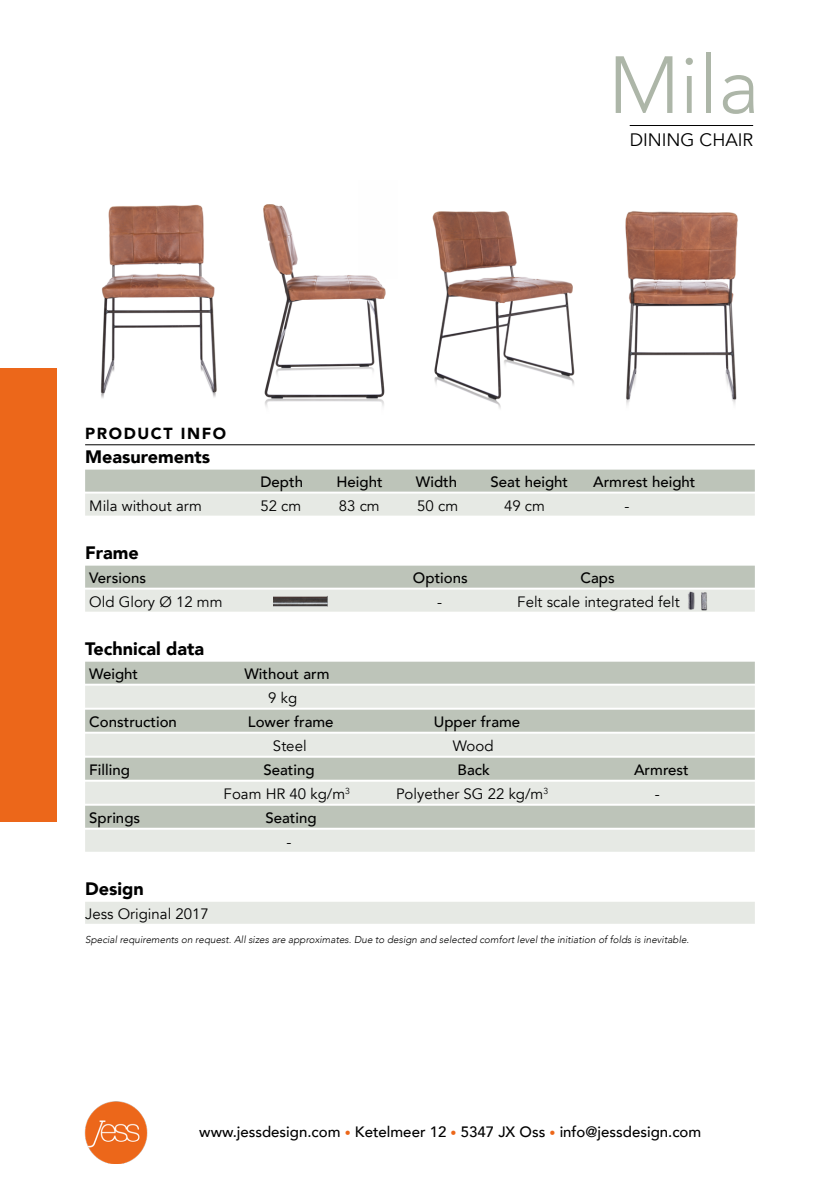
<style>
.page{position:relative;width:840px;height:1191px;background:#fff}
.page>*{position:absolute;margin:0;border:0;box-sizing:border-box;transform-origin:0 0}
.t1{font:300 80px "Avenir";color:#adb6a8}
.t2{font:900 18px "Avenir";color:#000}
.t3{font:18px "Avenir";color:#000}
.t4{font:900 16px "Avenir";letter-spacing:.1em;color:#000}
.t5{font:500 15px "Avenir";color:#000}
.t6{font:15px "Avenir";color:#000}
.t7{font:italic 300 10px "Avenir";color:#000}
.s1{font-size:12px;color:#ec671a}
</style>
<div class="page">
<div style="left:0;top:369px;width:57px;height:453px;background:#ec671a"></div>
<img style="left:84px;top:1101px;width:64px;height:62px">
<hr style="left:85px;top:444px;width:669px;height:1px;background:#000">
<div style="left:85px;top:469px;width:669px;height:22px;background:#bdc4b9"></div>
<div style="left:85px;top:493px;width:669px;height:22px;background:#e6e9e4"></div>
<div style="left:85px;top:565px;width:669px;height:22px;background:#bdc4b9"></div>
<div style="left:85px;top:589px;width:669px;height:22px;background:#e6e9e4"></div>
<div style="left:85px;top:661px;width:669px;height:22px;background:#bdc4b9"></div>
<div style="left:85px;top:685px;width:669px;height:22px;background:#e6e9e4"></div>
<div style="left:85px;top:709px;width:669px;height:22px;background:#bdc4b9"></div>
<div style="left:85px;top:733px;width:669px;height:22px;background:#e6e9e4"></div>
<div style="left:85px;top:757px;width:669px;height:22px;background:#bdc4b9"></div>
<div style="left:85px;top:781px;width:669px;height:22px;background:#e6e9e4"></div>
<div style="left:85px;top:805px;width:669px;height:22px;background:#bdc4b9"></div>
<div style="left:85px;top:829px;width:669px;height:22px;background:#e6e9e4"></div>
<div style="left:85px;top:901px;width:669px;height:22px;background:#e6e9e4"></div>
<img style="left:273px;top:596px;width:54px;height:11px">
<hr style="left:629px;top:125px;width:123px;height:1px;background:#000">
<img style="left:100px;top:204px;width:117px;height:194px">
<img style="left:263px;top:204px;width:123px;height:203px">
<img style="left:432px;top:211px;width:143px;height:198px">
<img style="left:625px;top:211px;width:113px;height:194px">
<img style="left:687px;top:591px;width:22px;height:21px">
<h1 class="t1" style="left:608px;top:38px;width:153px">Mila</h1>
<p class="t3" style="left:629px;top:129px;width:125px">DINING CHAIR</p>
<p class="t4" style="left:85px;top:419px;width:142px">PRODUCT INFO</p>
<p class="t2" style="left:85px;top:441px;width:126px">Measurements</p>
<p class="t5" style="left:260px;top:468px;width:44px">Depth</p>
<p class="t5" style="left:336px;top:468px;width:48px">Height</p>
<p class="t5" style="left:416px;top:468px;width:43px">Width</p>
<p class="t5" style="left:490px;top:468px;width:79px">Seat height</p>
<p class="t5" style="left:593px;top:468px;width:104px">Armrest height</p>
<p class="t6" style="left:89px;top:496px;width:114px">Mila without arm</p>
<p class="t6" style="left:260px;top:496px;width:42px">52 cm</p>
<p class="t6" style="left:338px;top:496px;width:42px">83 cm</p>
<p class="t6" style="left:417px;top:496px;width:42px">50 cm</p>
<p class="t6" style="left:504px;top:496px;width:42px">49 cm</p>
<p class="t6" style="left:624px;top:496px;width:6px">-</p>
<p class="t2" style="left:85px;top:537px;width:55px">Frame</p>
<p class="t5" style="left:89px;top:564px;width:58px">Versions</p>
<p class="t5" style="left:413px;top:564px;width:56px">Options</p>
<p class="t5" style="left:580px;top:564px;width:36px">Caps</p>
<p class="t6" style="left:89px;top:592px;width:135px">Old Glory Ø 12 mm</p>
<p class="t6" style="left:437px;top:592px;width:6px">-</p>
<p class="t6" style="left:517px;top:592px;width:164px">Felt scale integrated felt</p>
<p class="t2" style="left:85px;top:633px;width:121px">Technical data</p>
<p class="t5" style="left:89px;top:660px;width:50px">Weight</p>
<p class="t5" style="left:244px;top:660px;width:87px">Without arm</p>
<p class="t6" style="left:268px;top:688px;width:30px">9 kg</p>
<p class="t5" style="left:89px;top:708px;width:89px">Construction</p>
<p class="t5" style="left:248px;top:708px;width:87px">Lower frame</p>
<p class="t5" style="left:433px;top:708px;width:88px">Upper frame</p>
<p class="t6" style="left:273px;top:736px;width:35px">Steel</p>
<p class="t6" style="left:452px;top:736px;width:42px">Wood</p>
<p class="t5" style="left:89px;top:756px;width:42px">Filling</p>
<p class="t5" style="left:263px;top:756px;width:53px">Seating</p>
<p class="t5" style="left:457px;top:756px;width:34px">Back</p>
<p class="t5" style="left:633px;top:756px;width:56px">Armrest</p>
<p class="t6" style="left:223px;top:784px;width:128px">Foam HR 40 kg/m<sup>3</sup></p>
<p class="t6" style="left:396px;top:784px;width:154px">Polyether SG 22 kg/m<sup>3</sup></p>
<p class="t6" style="left:654px;top:784px;width:6px">-</p>
<p class="t5" style="left:89px;top:804px;width:52px">Springs</p>
<p class="t5" style="left:265px;top:804px;width:53px">Seating</p>
<p class="t6" style="left:286px;top:832px;width:6px">-</p>
<p class="t2" style="left:85px;top:873px;width:60px">Design</p>
<p class="t6" style="left:85px;top:904px;width:125px">Jess Original 2017</p>
<p class="t7" style="left:85px;top:933px;width:605px">Special requirements on request. All sizes are approximates. Due to design and selected comfort level the initiation of folds is inevitable.</p>
<p class="t5" style="left:199px;top:1118px;width:503px">www.jessdesign.com <span class="s1">•</span> Ketelmeer 12 <span class="s1">•</span> 5347 JX Oss <span class="s1">•</span> info@jessdesign.com</p>
</div>
